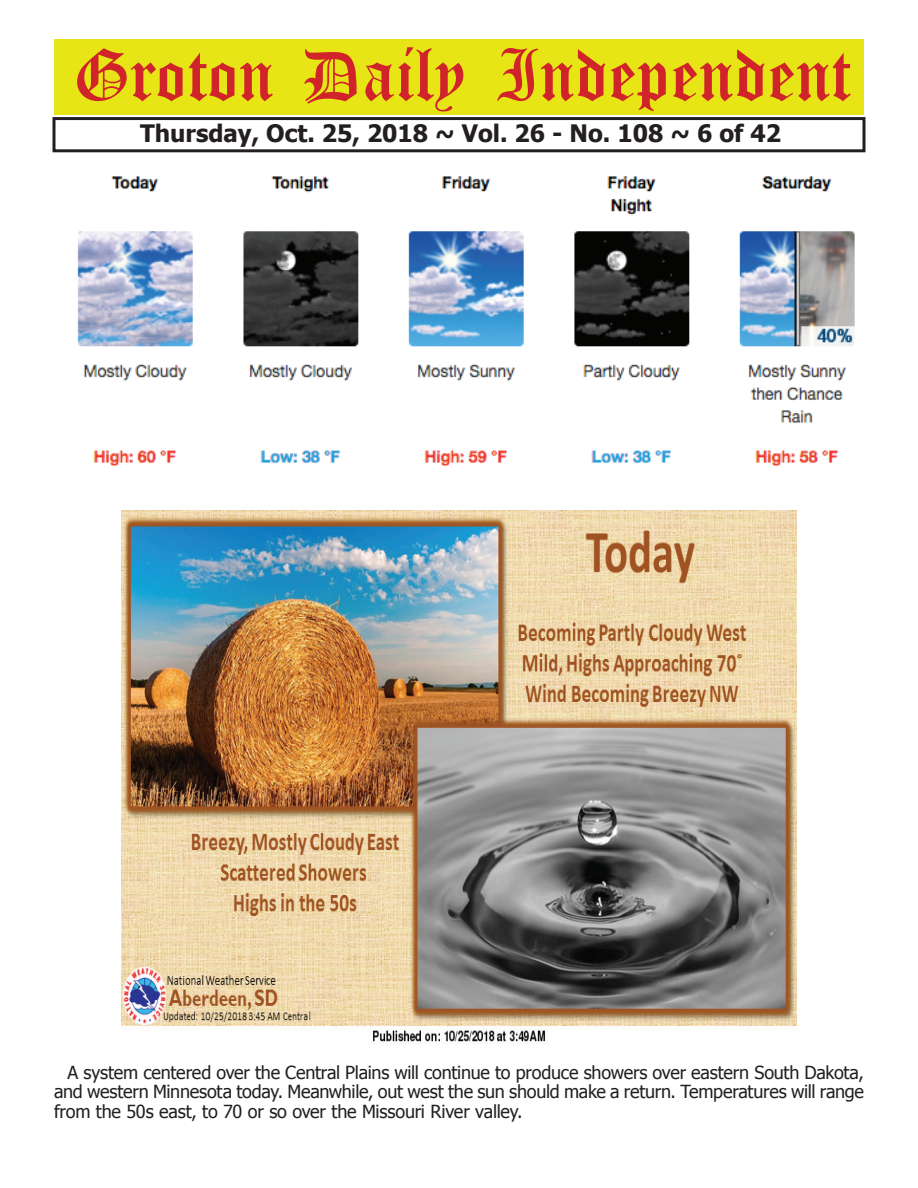
<style>
.page{position:relative;width:918px;height:1188px;background:#fff}
.page>*{position:absolute;margin:0;border:0;box-sizing:border-box;transform-origin:0 0}
.t1{font:54px "Old English Five";color:#d1232a}
.t2{font:700 24px "Tahoma";color:#231f20}
.t3{font:18px/19.5px "Tahoma";letter-spacing:-.015em;color:#231f20;text-align:justify}
</style>
<div class="page">
<div style="left:52px;top:117px;width:814px;height:35px;border:3px solid #231f20"></div>
<div style="left:54px;top:40px;width:810px;height:75px;background:#e7e515"></div>
<img style="left:122px;top:510px;width:674px;height:533px">
<img style="left:77px;top:176px;width:778px;height:291px">
<h1 class="t1" style="left:73px;top:50px;width:779px">Groton Daily Independent</h1>
<h2 class="t2" style="left:140px;top:116px;width:642px">Thursday, Oct. 25, 2018 ~ Vol. 26 - No. 108 ~ 6 of 42</h2>
<p class="t3" style="left:54px;top:1062px;width:812px;text-indent:14px">A system centered over the Central Plains will continue to produce showers over eastern South Dakota, and western Minnesota today. Meanwhile, out west the sun should make a return. Temperatures will range from the 50s east, to 70 or so over the Missouri River valley.</p>
</div>
